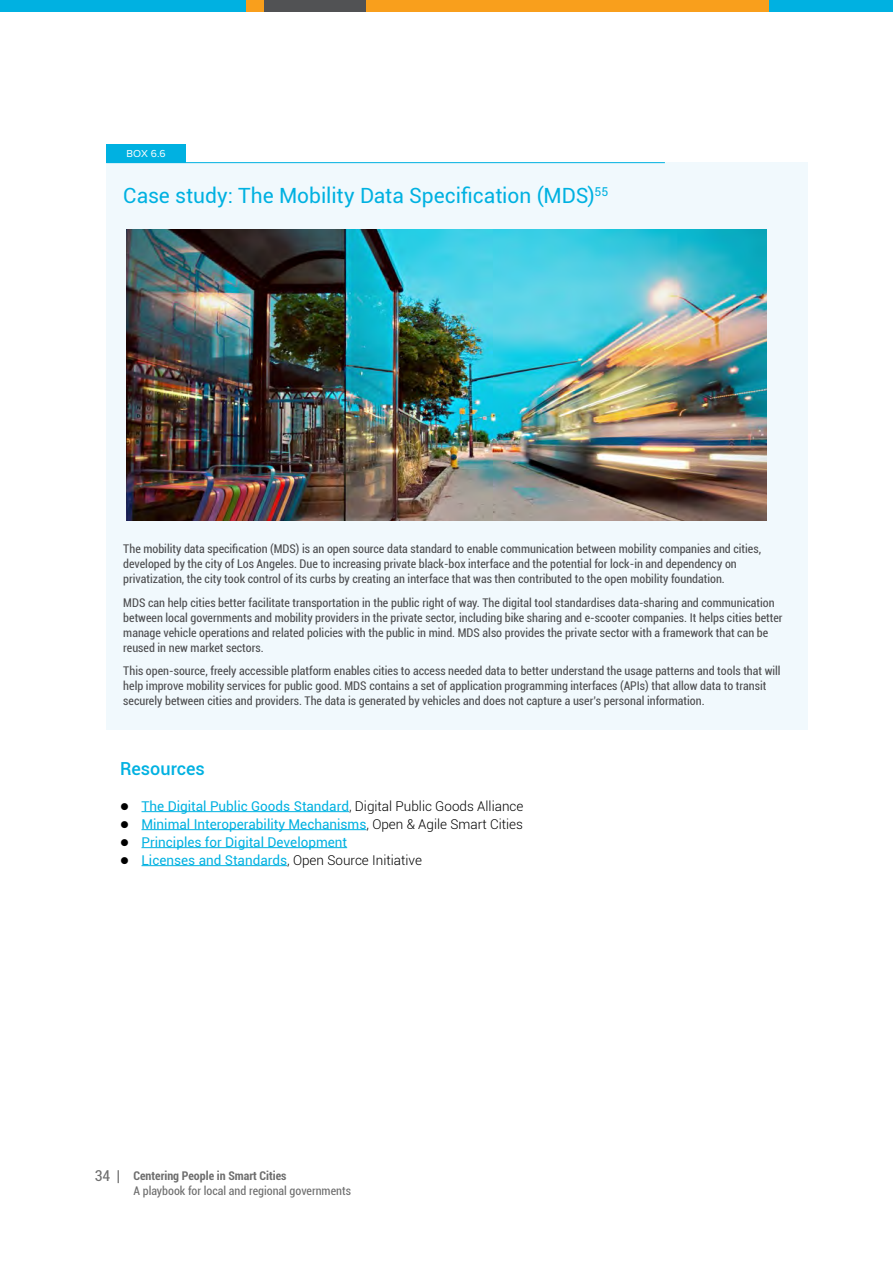
<style>
.page{position:relative;width:893px;height:1263px;background:#fff}
.page>*{position:absolute;margin:0;border:0;box-sizing:border-box;transform-origin:0 0}
.t1{font:21px "Roboto";color:#00b1e1}
.t2{font:500 18px "Roboto";color:#00b1e1}
.t3{font:13.5px "Roboto";color:#00b1e1}
.t4{font:300 13.5px "Roboto";color:#000}
.t5{font:condensed 12px/15px "Roboto";color:#4d4d4f}
.t6{font:condensed 12px/14.4px "Roboto";color:#6e6e6e}
.t7{font:10.5px "Proxima Nova";color:#fff}
.s1{color:#000}
.s2{font-weight:300;color:#000}
.s3{font-weight:400;color:#00b1e1}
.s4{font-size:15px}
.s5{font-weight:700}
</style>
<div class="page">
<div style="left:106px;top:162px;width:702px;height:567px;background:#f1f9fd"></div>
<hr style="left:106px;top:162px;width:559px;height:1px;background:#00b1e1">
<div style="left:106px;top:144px;width:80px;height:19px;background:#00b1e1"></div>
<hr style="left:142px;top:811px;width:207px;height:1px;background:#00b1e1">
<hr style="left:142px;top:829px;width:224px;height:1px;background:#00b1e1">
<hr style="left:142px;top:847px;width:205px;height:1px;background:#00b1e1">
<hr style="left:142px;top:865px;width:145px;height:1px;background:#00b1e1">
<img style="left:126px;top:230px;width:641px;height:291px">
<div style="left:0;top:0;width:893px;height:12px;background:#f99f1c"></div>
<div style="left:0;top:0;width:246px;height:12px;background:#00b1e1"></div>
<div style="left:264px;top:0;width:101px;height:12px;background:#515254"></div>
<div style="left:769px;top:0;width:124px;height:12px;background:#00b1e1"></div>
<p class="t7" style="left:127px;top:146px;width:41px">BOX 6.6</p>
<h1 class="t1" style="left:123px;top:181px;width:487px">Case study: The Mobility Data Specification (MDS)<sup>55</sup></h1>
<p class="t5" style="left:123px;top:541px;width:639px">The mobility data specification (MDS) is an open source data standard to enable communication between mobility companies and cities, developed by the city of Los Angeles. Due to increasing private black-box interface and the potential for lock-in and dependency on privatization, the city took control of its curbs by creating an interface that was then contributed to the open mobility foundation.</p>
<p class="t5" style="left:123px;top:594px;width:661px">MDS can help cities better facilitate transportation in the public right of way. The digital tool standardises data-sharing and communication between local governments and mobility providers in the private sector, including bike sharing and e-scooter companies. It helps cities better manage vehicle operations and related policies with the public in mind. MDS also provides the private sector with a framework that can be reused in new market sectors.</p>
<p class="t5" style="left:123px;top:663px;width:659px">This open-source, freely accessible platform enables cities to access needed data to better understand the usage patterns and tools that will help improve mobility services for public good. MDS contains a set of application programming interfaces (APIs) that allow data to transit securely between cities and providers. The data is generated by vehicles and does not capture a user’s personal information.</p>
<h2 class="t2" style="left:120px;top:756px;width:86px">Resources</h2>
<p class="t3" style="left:120px;top:796px;width:405px"><span class="s1">●</span> The Digital Public Goods Standard<span class="s2">, Digital Public Goods Alliance</span></p>
<p class="t3" style="left:120px;top:814px;width:404px"><span class="s1">●</span> Minimal Interoperability Mechanisms<span class="s2">, Open &amp; Agile Smart Cities</span></p>
<p class="t3" style="left:120px;top:832px;width:228px"><span class="s1">●</span> Principles for Digital Development</p>
<p class="t4" style="left:120px;top:850px;width:303px">● <span class="s3">Licenses and Standards</span>, Open Source Initiative</p>
<p class="t6" style="left:134px;top:1168px;width:219px;text-indent:-39px"><span class="s4">34 |</span> <span class="s5">Centering People in Smart Cities<br></span>A playbook for local and regional governments</p>
</div>
